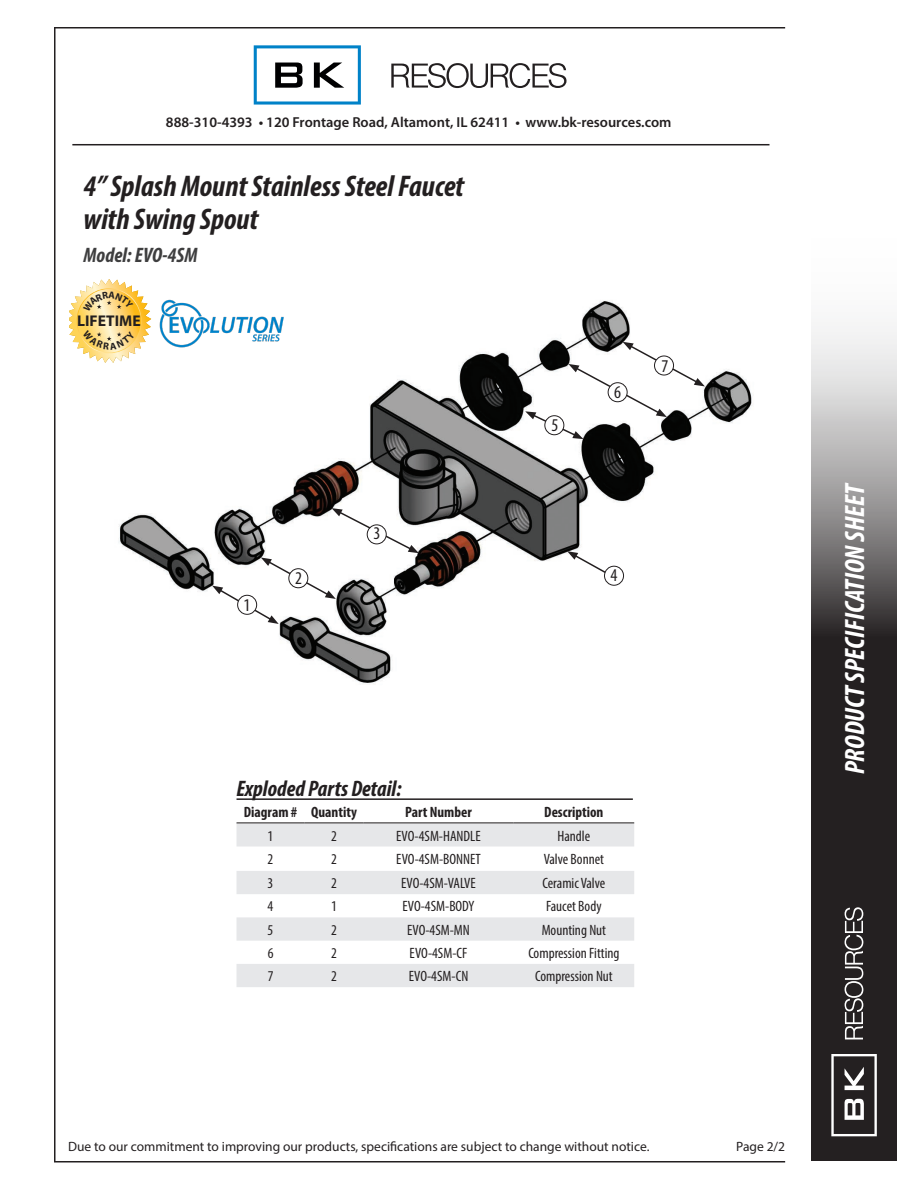
<style>
.page{position:relative;width:918px;height:1188px;background:#fff}
.page>*{position:absolute;margin:0;border:0;box-sizing:border-box;transform-origin:0 0}
.t1{font:italic 700 condensed 30px/33px "Myriad Pro";color:#231f20}
.t2{font:italic 700 condensed 28.05px "Myriad Pro";letter-spacing:-.005em;color:#fff}
.t3{font:italic 700 condensed 22.5px "Myriad Pro";color:#231f20}
.t4{font:italic 700 condensed 21px "Myriad Pro";color:#3e3e3f}
.t5{font:condensed 18px "Myriad Pro";color:#231f20}
.t6{font:700 15.6px "Myriad Pro";color:#231f20}
.t7{font:condensed 15px "Myriad Pro";color:#231f20}
.t8{font:700 condensed 15px "Myriad Pro";color:#231f20}
.t9{font:600 14.55px "Myriad Pro";color:#231f20}
.t10{font:13.5px "Myriad Pro";color:#231f20}
</style>
<div class="page">
<hr style="left:54px;top:1161px;width:731px;height:1px;background:#231f20">
<hr style="left:54px;top:27px;width:731px;height:1px;background:#231f20">
<hr style="left:54px;top:27px;width:2px;height:1134px;background:#231f20">
<svg style="left:254px;top:45px;width:107px;height:60px"></svg>
<svg style="left:391px;top:63px;width:176px;height:25px"></svg>
<hr style="left:72px;top:144px;width:698px;height:1px;background:#231f20">
<svg style="left:811px;top:326px;width:86px;height:835px;background:#565354"></svg>
<svg style="left:845px;top:907px;width:18px;height:132px"></svg>
<svg style="left:831px;top:1054px;width:46px;height:82px"></svg>
<img style="left:119px;top:299px;width:633px;height:385px">
<svg style="left:237px;top:824px;width:397px;height:163px;fill:#e6e7e9"></svg>
<hr style="left:237px;top:823px;width:68px;height:1px;background:#231f20">
<hr style="left:305px;top:823px;width:58px;height:1px;background:#231f20">
<hr style="left:363px;top:823px;width:151px;height:1px;background:#231f20">
<hr style="left:514px;top:823px;width:120px;height:1px;background:#231f20">
<hr style="left:237px;top:798px;width:396px;height:2px;background:#231f20">
<img style="left:159px;top:300px;width:141px;height:48px">
<svg style="left:212px;top:508px;width:207px;height:116px"></svg>
<svg style="left:567px;top:551px;width:49px;height:28px"></svg>
<svg style="left:525px;top:342px;width:180px;height:97px"></svg>
<div style="left:655px;top:356px;width:19px;height:19px;background:#fff;border-radius:50%"></div>
<div style="left:654px;top:356px;width:20px;height:19px;border:1px solid #231f20;border-radius:50%"></div>
<div style="left:608px;top:383px;width:19px;height:19px;background:#fff;border-radius:50%"></div>
<div style="left:608px;top:382px;width:20px;height:20px;border:1px solid #231f20;border-radius:50%"></div>
<div style="left:545px;top:416px;width:19px;height:19px;background:#fff;border-radius:50%"></div>
<div style="left:544px;top:415px;width:20px;height:20px;border:1px solid #231f20;border-radius:50%"></div>
<div style="left:605px;top:566px;width:19px;height:19px;background:#fff;border-radius:50%"></div>
<div style="left:604px;top:566px;width:20px;height:20px;border:1px solid #231f20;border-radius:50%"></div>
<div style="left:367px;top:525px;width:19px;height:19px;background:#fff;border-radius:50%"></div>
<div style="left:367px;top:524px;width:20px;height:20px;border:1px solid #231f20;border-radius:50%"></div>
<div style="left:289px;top:569px;width:19px;height:19px;background:#fff;border-radius:50%"></div>
<div style="left:288px;top:568px;width:20px;height:20px;border:1px solid #231f20;border-radius:50%"></div>
<div style="left:238px;top:595px;width:19px;height:19px;background:#fff;border-radius:50%"></div>
<div style="left:237px;top:595px;width:20px;height:20px;border:1px solid #231f20;border-radius:50%"></div>
<svg style="left:69px;top:279px;width:82px;height:84px"></svg>
<p class="t9" style="left:166px;top:113px;width:507px">888-310-4393 • 120 Frontage Road, Altamont, IL 62411 • www.bk-resources.com</p>
<h1 class="t1" style="left:84px;top:169px;width:382px">4” Splash Mount Stainless Steel Faucet with Swing Spout</h1>
<h3 class="t4" style="left:84px;top:242px;width:115px">Model: EVO-4SM</h3>
<p class="t6" style="left:77px;top:311px;width:65px">LIFETIME</p>
<p class="t5" style="left:244px;top:594px;width:8px">1</p>
<p class="t5" style="left:295px;top:568px;width:8px">2</p>
<p class="t5" style="left:374px;top:523px;width:8px">3</p>
<p class="t5" style="left:552px;top:414px;width:8px">5</p>
<p class="t5" style="left:614px;top:381px;width:8px">6</p>
<p class="t5" style="left:662px;top:355px;width:8px">7</p>
<p class="t5" style="left:611px;top:564px;width:8px">4</p>
<h3 class="t3" style="left:237px;top:774px;width:167px">Exploded Parts Detail:</h3>
<p class="t8" style="left:244px;top:803px;width:115px">Diagram # Quantity</p>
<p class="t8" style="left:405px;top:803px;width:68px">Part Number</p>
<p class="t8" style="left:544px;top:803px;width:61px">Description</p>
<p class="t7" style="left:268px;top:826px;width:7px">1</p>
<p class="t7" style="left:331px;top:826px;width:7px">2</p>
<p class="t7" style="left:396px;top:826px;width:86px">EVO-4SM-HANDLE</p>
<p class="t7" style="left:557px;top:826px;width:34px">Handle</p>
<p class="t7" style="left:268px;top:850px;width:7px">2</p>
<p class="t7" style="left:331px;top:850px;width:7px">2</p>
<p class="t7" style="left:396px;top:850px;width:86px">EVO-4SM-BONNET</p>
<p class="t7" style="left:544px;top:850px;width:62px">Valve Bonnet</p>
<p class="t7" style="left:268px;top:874px;width:7px">3</p>
<p class="t7" style="left:331px;top:874px;width:7px">2</p>
<p class="t7" style="left:401px;top:874px;width:76px">EVO-4SM-VALVE</p>
<p class="t7" style="left:542px;top:874px;width:64px">Ceramic Valve</p>
<p class="t7" style="left:268px;top:897px;width:7px">4</p>
<p class="t7" style="left:331px;top:897px;width:7px">1</p>
<p class="t7" style="left:402px;top:897px;width:74px">EVO-4SM-BODY</p>
<p class="t7" style="left:546px;top:897px;width:57px">Faucet Body</p>
<p class="t7" style="left:268px;top:921px;width:7px">5</p>
<p class="t7" style="left:331px;top:921px;width:7px">2</p>
<p class="t7" style="left:407px;top:921px;width:64px">EVO-4SM-MN</p>
<p class="t7" style="left:542px;top:921px;width:66px">Mounting Nut</p>
<p class="t7" style="left:268px;top:944px;width:7px">6</p>
<p class="t7" style="left:331px;top:944px;width:7px">2</p>
<p class="t7" style="left:410px;top:944px;width:59px">EVO-4SM-CF</p>
<p class="t7" style="left:528px;top:944px;width:93px">Compression Fitting</p>
<p class="t7" style="left:268px;top:967px;width:7px">7</p>
<p class="t7" style="left:331px;top:967px;width:7px">2</p>
<p class="t7" style="left:409px;top:967px;width:61px">EVO-4SM-CN</p>
<p class="t7" style="left:535px;top:967px;width:79px">Compression Nut</p>
<p class="t10" style="left:68px;top:1138px;width:583px">Due to our commitment to improving our products, specifications are subject to change without notice.</p>
<h2 class="t2" style="left:837px;top:774px;width:293px;rotate:-90deg">PRODUCT SPECIFICATION SHEET</h2>
<p class="t10" style="left:736px;top:1138px;width:50px">Page 2/2</p>
</div>
